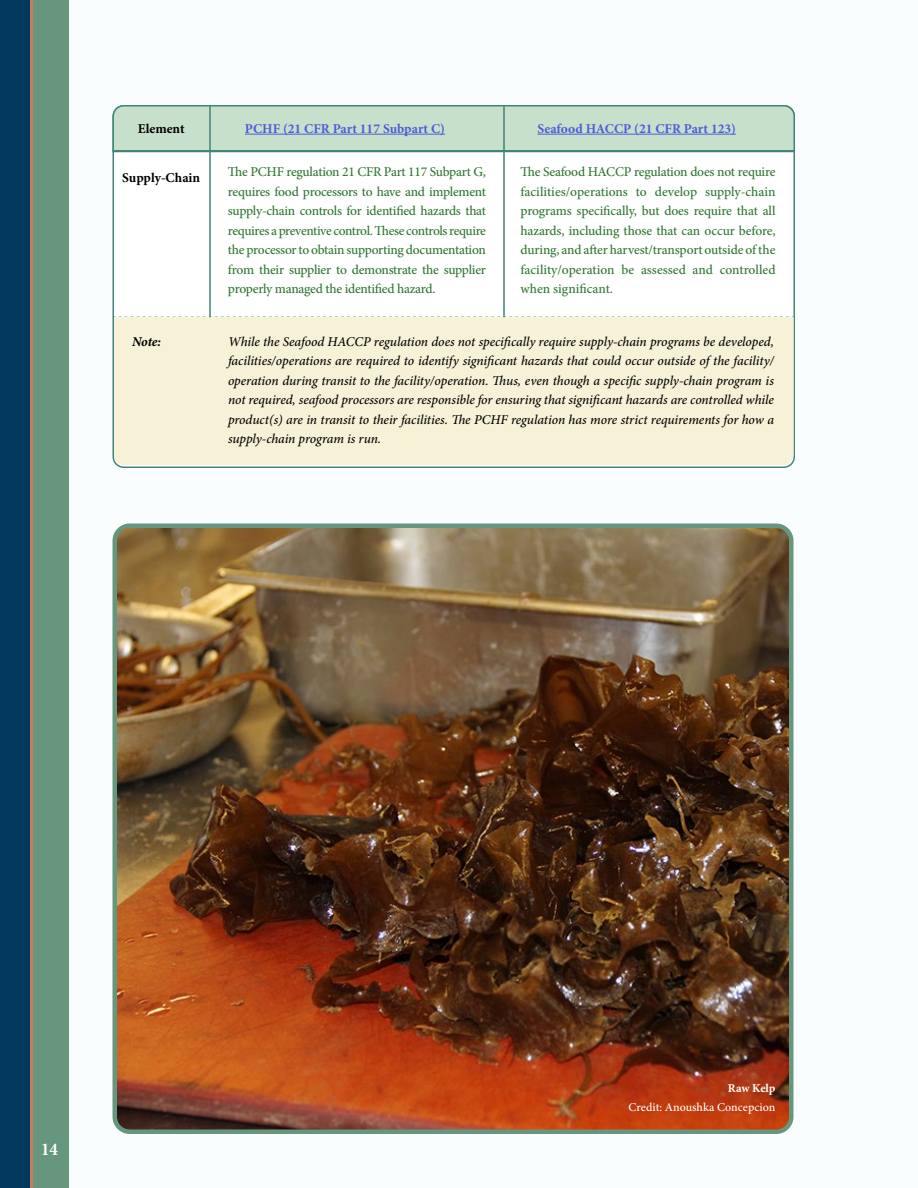
<style>
.page{position:relative;width:918px;height:1188px;background:#fafdfe}
.page>*{position:absolute;margin:0;border:0;box-sizing:border-box;transform-origin:0 0}
.t1{font:700 condensed 18px "Minion Pro";color:#fff}
.t2{font:500 13.5px/19.5px "Minion Pro";letter-spacing:-.015em;color:#317734;text-align:justify}
.t3{font:italic 500 13.5px/19.5px "Minion Pro";letter-spacing:-.01em;color:#000;text-align:justify}
.t4{font:700 13.5px "Minion Pro";color:#4f5cd6}
.t5{font:700 13.5px "Minion Pro";letter-spacing:-.005em;color:#000}
.t6{font:italic 700 13.5px "Minion Pro";color:#000}
.t7{font:500 12px "Minion Pro";color:#fff}
.t8{font:700 12px "Minion Pro";letter-spacing:-.005em;color:#fff}
</style>
<div class="page">
<div style="left:113px;top:106px;width:681px;height:361px;background:#fff;border-radius:10px"></div>
<svg style="left:112px;top:105px;width:683px;height:46px;background:#bed9c7"></svg>
<hr style="left:209px;top:105px;width:2px;height:270px;background:#438478">
<hr style="left:112px;top:151px;width:683px;height:1px;background:#438478">
<hr style="left:245px;top:134px;width:200px;height:1px;background:#4f5cd6">
<hr style="left:503px;top:105px;width:2px;height:270px;background:#438478">
<hr style="left:537px;top:134px;width:199px;height:1px;background:#4f5cd6">
<div style="left:114px;top:317px;width:680px;height:148px;background:#f7f1d7"></div>
<svg style="left:112px;top:316px;width:683px;height:1px"></svg>
<div style="left:0;top:0;width:69px;height:1188px;background:#67967e"></div>
<div style="left:0;top:0;width:30px;height:1188px;background:#04395e"></div>
<hr style="left:30px;top:0;width:3px;height:1188px;background:#cc7a60">
<img style="left:117px;top:529px;width:672px;height:600px">
<div style="left:112px;top:524px;width:682px;height:610px;border:4px solid #67967f;border-radius:15px"></div>
<p class="t5" style="left:138px;top:119px;width:49px">Element</p>
<p class="t4" style="left:245px;top:119px;width:202px">PCHF (21 CFR Part 117 Subpart C)</p>
<p class="t4" style="left:537px;top:119px;width:200px">Seafood HACCP (21 CFR Part 123)</p>
<p class="t5" style="left:122px;top:168px;width:79px">Supply-Chain</p>
<p class="t2" style="left:228px;top:162px;width:260px">The PCHF regulation 21 CFR Part 117 Subpart G, requires food processors to have and implement supply-chain controls for identified hazards that requires a preventive control. These controls require the processor to obtain supporting documentation from their supplier to demonstrate the supplier properly managed the identified hazard.</p>
<p class="t2" style="left:520px;top:162px;width:257px">The Seafood HACCP regulation does not require facilities/operations to develop supply-chain programs specifically, but does require that all hazards, including those that can occur before, during, and after harvest/transport outside of the facility/operation be assessed and controlled when significant.</p>
<p class="t3" style="left:228px;top:332px;width:548px">While the Seafood HACCP regulation does not specifically require supply-chain programs be developed, facilities/operations are required to identify significant hazards that could occur outside of the facility/ operation during transit to the facility/operation. Thus, even though a specific supply-chain program is not required, seafood processors are responsible for ensuring that significant hazards are controlled while product(s) are in transit to their facilities. The PCHF regulation has more strict requirements for how a supply-chain program is run.</p>
<p class="t6" style="left:132px;top:332px;width:31px">Note:</p>
<h1 class="t1" style="left:41px;top:1136px;width:18px">14</h1>
<p class="t8" style="left:728px;top:1079px;width:49px">Raw Kelp</p>
<p class="t7" style="left:629px;top:1099px;width:148px">Credit: Anoushka Concepcion</p>
</div>
